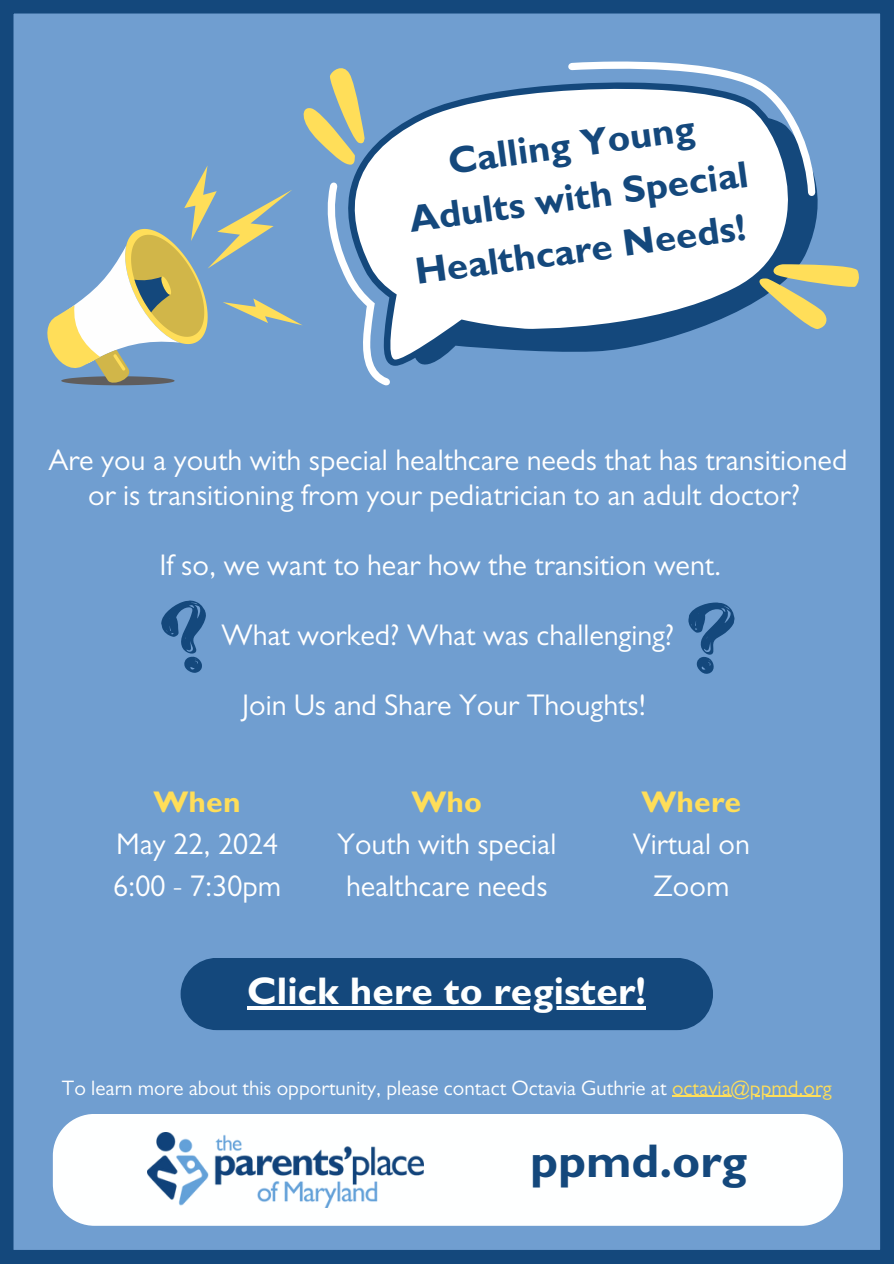
<style>
.page{position:relative;width:894px;height:1264px;background:#fff}
.page>*{position:absolute;margin:0;border:0;box-sizing:border-box;transform-origin:0 0}
.t1{font:700 47.4px "Gill Sans";color:#14487c}
.t2{font:700 38.7px "Gill Sans";color:#feffff}
.t3{font:700 37.95px/52.7px "Gill Sans";color:#14487c;text-align:center}
.t4{font:30px/41.7px "Gill Sans";color:#fff;text-align:center}
.t5{font:21px "Gill Sans";color:#fff}
.s1{font-weight:700;color:#ffde59}
.s2{color:#ffde59}
</style>
<div class="page">
<div style="left:0;top:0;width:893px;height:1263px;background:#709ed0"></div>
<svg style="left:33px;top:165px;width:269px;height:222px;background:#8facbb"></svg>
<div style="left:327px;top:61px;width:488px;height:326px;background:#709ed0"></div>
<svg style="left:342px;top:331px;width:475px;height:28px;background:#5a87b5"></svg>
<svg style="left:298px;top:63px;width:562px;height:268px"></svg>
<svg style="left:158px;top:597px;width:54px;height:78px;background:#5383b5"></svg>
<svg style="left:682px;top:597px;width:55px;height:78px;background:#5383b6"></svg>
<svg style="left:53px;top:1113px;width:789px;height:112px"></svg>
<img style="left:148px;top:1132px;width:275px;height:75px">
<div style="left:180px;top:957px;width:532px;height:73px;background:#14487c"></div>
<svg style="left:247px;top:1005px;width:399px;height:4px"></svg>
<hr style="left:671px;top:1095px;width:160px;height:1px;background:#ffde59">
<p class="t3" style="left:397px;top:148px;width:344px;rotate:-8deg">Calling Young<br>Adults with Special<br>Healthcare Needs!</p>
<h2 class="t4" style="left:48px;top:447px;width:800px;line-height:34.8px">Are you a youth with special healthcare needs that has transitioned or is transitioning from your pediatrician to an adult doctor?</h2>
<p class="t4" style="left:159px;top:549px;width:563px">If so, we want to hear how the transition went.</p>
<h3 class="t4" style="left:221px;top:618px;width:454px">What worked? What was challenging?</h3>
<h3 class="t4" style="left:242px;top:688px;width:405px">Join Us and Share Your Thoughts!</h3>
<h3 class="t4" style="left:113px;top:786px;width:169px"><span class="s1">When<br></span>May 22, 2024<br>6:00 - 7:30pm</h3>
<h3 class="t4" style="left:337px;top:786px;width:221px"><span class="s1">Who<br></span>Youth with special healthcare needs</h3>
<p class="t4" style="left:632px;top:786px;width:118px"><span class="s1">Where<br></span>Virtual on<br>Zoom</p>
<p class="t2" style="left:247px;top:977px;width:400px">Click here to register!</p>
<h3 class="t5" style="left:62px;top:1080px;width:771px">To learn more about this opportunity, please contact Octavia Guthrie at <span class="s2">octavia@ppmd.org</span></h3>
<h3 class="t1" style="left:530px;top:1144px;width:218px">ppmd.org</h3>
</div>
